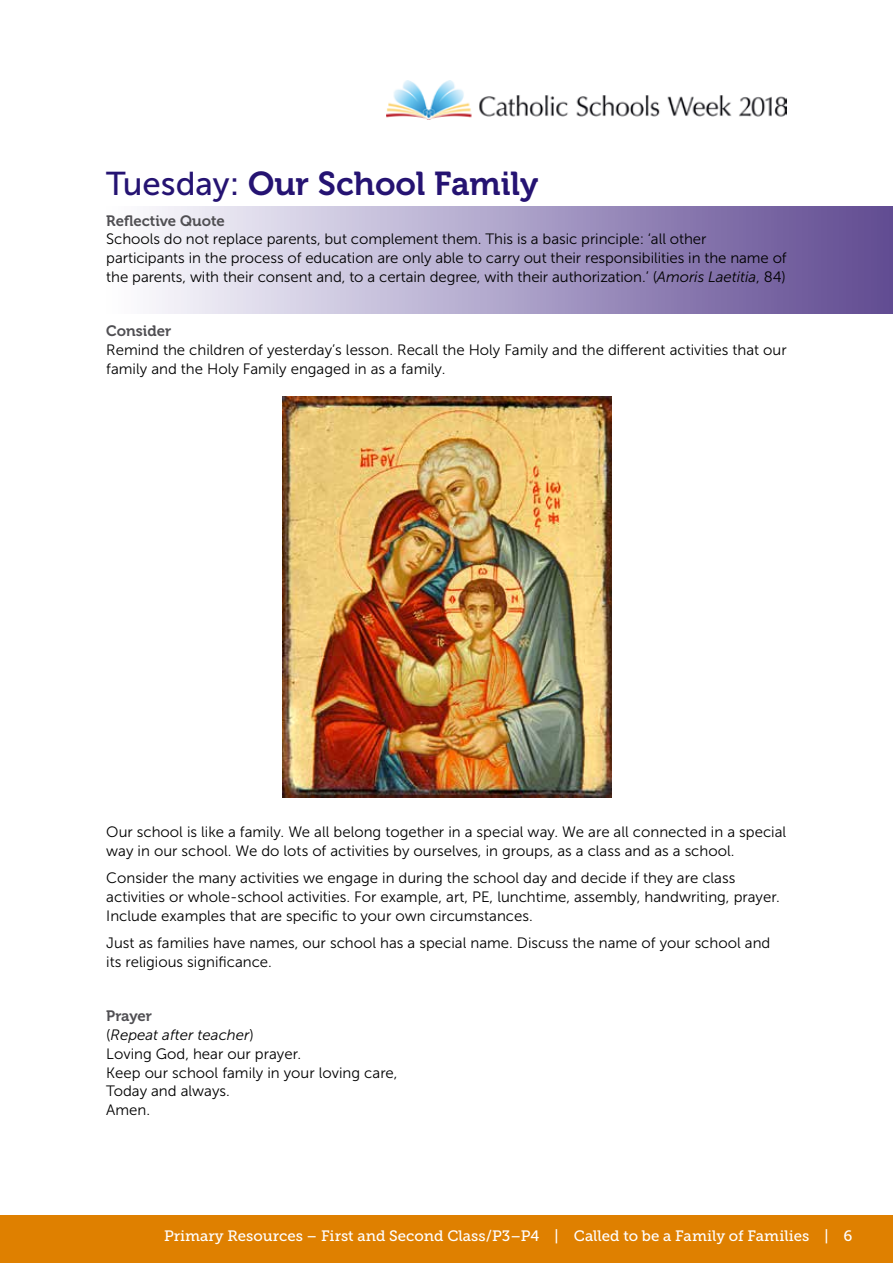
<style>
.page{position:relative;width:893px;height:1263px;background:#fff}
.page>*{position:absolute;margin:0;border:0;box-sizing:border-box;transform-origin:0 0}
.t1{font:33px "Museo 700";color:#251372}
.t2{font:15px/18.8px "Museo Sans 300";color:#000}
.t3{font:15px "Museo Slab 500";color:#fff}
.t4{font:15px "Museo 700";color:#504f53}
.s1{font-family:"Museo Sans 500"}
.s2{font-style:italic}
</style>
<div class="page">
<div style="left:99px;top:206px;width:794px;height:108px;background:linear-gradient(to right,#fff,#5f4a92)"></div>
<div style="left:0;top:1215px;width:893px;height:48px;background:#df8000"></div>
<img style="left:387px;top:80px;width:399px;height:39px">
<img style="left:283px;top:397px;width:329px;height:400px">
<h1 class="t1" style="left:106px;top:165px;width:434px"><span class="s1">Tuesday:</span> Our School Family</h1>
<p class="t4" style="left:106px;top:212px;width:120px">Reflective Quote</p>
<p class="t2" style="left:106px;top:230px;width:682px">Schools do not replace parents, but complement them. This is a basic principle: ‘all other participants in the process of education are only able to carry out their responsibilities in the name of the parents, with their consent and, to a certain degree, with their authorization.’ (<span class="s2">Amoris Laetitia</span>, 84)</p>
<p class="t4" style="left:106px;top:323px;width:66px">Consider</p>
<p class="t2" style="left:106px;top:341px;width:682px">Remind the children of yesterday’s lesson. Recall the Holy Family and the different activities that our family and the Holy Family engaged in as a family.</p>
<p class="t2" style="left:106px;top:823px;width:681px">Our school is like a family. We all belong together in a special way. We are all connected in a special way in our school. We do lots of activities by ourselves, in groups, as a class and as a school.</p>
<p class="t2" style="left:106px;top:869px;width:675px">Consider the many activities we engage in during the school day and decide if they are class activities or whole-school activities. For example, art, PE, lunchtime, assembly, handwriting, prayer.<br>Include examples that are specific to your own circumstances.</p>
<p class="t2" style="left:106px;top:933px;width:666px">Just as families have names, our school has a special name. Discuss the name of your school and its religious significance.</p>
<p class="t4" style="left:106px;top:1008px;width:47px">Prayer</p>
<p class="t2" style="left:106px;top:1026px;width:293px">(<span class="s2">Repeat after teacher</span>)<br>Loving God, hear our prayer.<br>Keep our school family in your loving care,<br>Today and always.<br>Amen.</p>
<p class="t3" style="left:164px;top:1227px;width:690px">Primary Resources – First and Second Class/P3–P4 | Called to be a Family of Families | 6</p>
</div>
